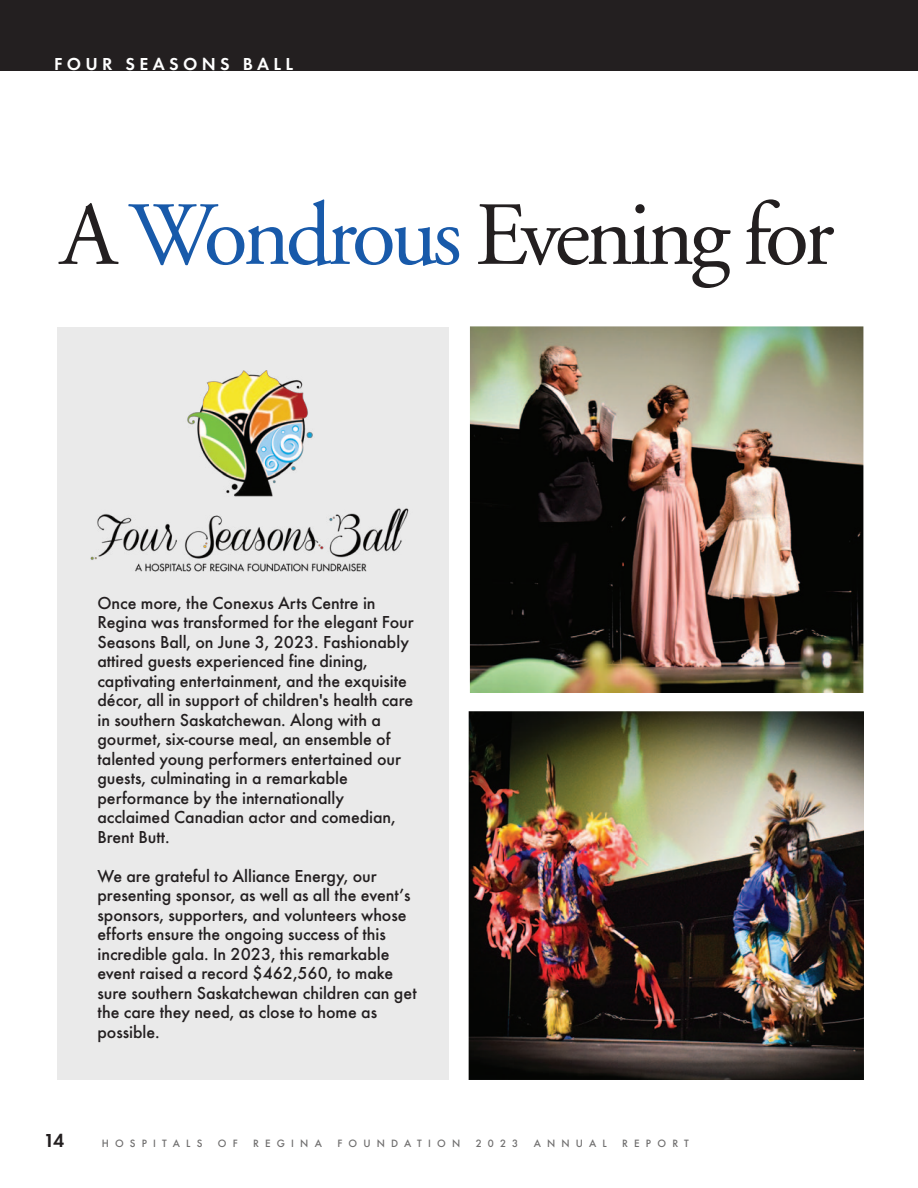
<style>
.page{position:relative;width:918px;height:1188px;background:#fff}
.page>*{position:absolute;margin:0;border:0;box-sizing:border-box;transform-origin:0 0}
.t1{font:90px "Adobe Garamond";letter-spacing:-.05em;color:#231f20}
.t2{font:600 19.5px "Futura T";color:#231f20}
.t3{font:500 18px/19.5px "Futura T";letter-spacing:-.005em;color:#231f20}
.t4{font:600 18px "Futura T";letter-spacing:.24em;color:#fff}
.t5{font:500 9.75px "Futura";letter-spacing:.635em;color:#706f6f}
.s1{color:#185aaa}
</style>
<div class="page">
<div style="left:57px;top:327px;width:391px;height:753px;background:#eaeaea"></div>
<div style="left:0;top:0;width:918px;height:71px;background:#231f20"></div>
<img style="left:470px;top:326px;width:393px;height:366px">
<img style="left:90px;top:370px;width:319px;height:202px">
<img style="left:469px;top:712px;width:395px;height:368px">
<p class="t4" style="left:54px;top:57px;width:241px">FOUR SEASONS BALL</p>
<p class="t1" style="left:61px;top:199px;width:775px">A <span class="s1">Wondrous</span> Evening for</p>
<p class="t3" style="left:97px;top:595px;width:318px">Once more, the Conexus Arts Centre in Regina was transformed for the elegant Four Seasons Ball, on June 3, 2023. Fashionably attired guests experienced fine dining, captivating entertainment, and the exquisite décor, all in support of children's health care in southern Saskatchewan. Along with a gourmet, six-course meal, an ensemble of talented young performers entertained our guests, culminating in a remarkable performance by the internationally acclaimed Canadian actor and comedian, Brent Butt.</p>
<p class="t3" style="left:98px;top:868px;width:321px">We are grateful to Alliance Energy, our presenting sponsor, as well as all the event’s sponsors, supporters, and volunteers whose efforts ensure the ongoing success of this incredible gala. In 2023, this remarkable event raised a record $462,560, to make sure southern Saskatchewan children can get the care they need, as close to home as possible.</p>
<p class="t2" style="left:44px;top:1132px;width:22px">14</p>
<p class="t5" style="left:102px;top:1136px;width:102px">HOSPITALS</p>
<p class="t5" style="left:218px;top:1136px;width:21px">O F</p>
<p class="t5" style="left:253px;top:1136px;width:70px">REGINA</p>
<p class="t5" style="left:337px;top:1136px;width:124px">FOUNDATION</p>
<p class="t5" style="left:476px;top:1136px;width:44px">2023</p>
<p class="t5" style="left:534px;top:1136px;width:75px">ANNUAL</p>
<p class="t5" style="left:622px;top:1136px;width:68px">REPORT</p>
</div>
